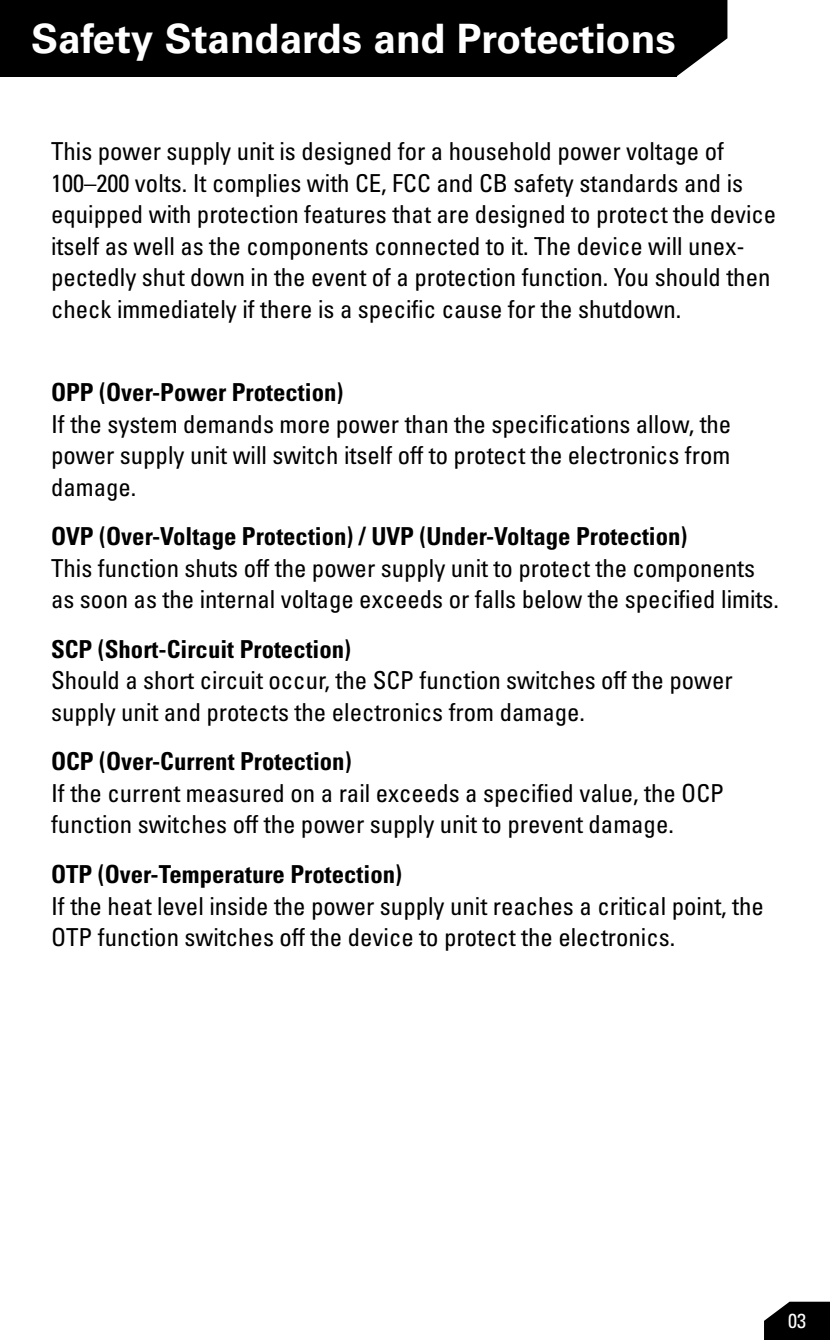
<style>
.page{position:relative;width:830px;height:1340px;background:#fff}
.page>*{position:absolute;margin:0;border:0;box-sizing:border-box;transform-origin:0 0}
.t1{font:700 40.5px "Univers LTCYR 65";color:#fff}
.t2{font:condensed 24.75px/31.5px "Univers LTCYR 57";color:#000}
.t3{font:24.75px "Univers LTCYR 67 Bold Cond";color:#000}
.t4{font:condensed 20.25px "Univers LTCYR 57";color:#fff}
.s1{font-family:"Univers LTCYR 67 Bold Cond";font-stretch:normal}
</style>
<div class="page">
<div style="left:0;top:0;width:676px;height:77px;background:#000"></div>
<svg style="left:676px;top:0;width:51px;height:77px"></svg>
<svg style="left:764px;top:1301px;width:65px;height:38px;background:#1e1e1e"></svg>
<p class="t1" style="left:31px;top:10px;width:645px">Safety Standards and Protections</p>
<p class="t2" style="left:51px;top:135px;width:726px">This power supply unit is designed for a household power voltage of 100–200 volts. It complies with CE, FCC and CB safety standards and is equipped with protection features that are designed to protect the device itself as well as the components connected to it. The device will unex&shy;pectedly shut down in the event of a protection function. You should then check immediately if there is a specific cause for the shutdown.</p>
<p class="t3" style="left:51px;top:377px;width:293px">OPP (Over-Power Protection)</p>
<p class="t2" style="left:51px;top:407px;width:681px;text-align:justify">If the system demands more power than the specifications allow, the power supply unit will switch itself off to protect the electronics from damage.</p>
<p class="t2" style="left:51px;top:520px;width:729px"><span class="s1">OVP (Over-Voltage Protection) / UVP (Under-Voltage Protection)<br></span>This function shuts off the power supply unit to protect the components as soon as the internal voltage exceeds or falls below the specified limits.</p>
<p class="t3" style="left:51px;top:634px;width:301px">SCP (Short-Circuit Protection)</p>
<p class="t2" style="left:51px;top:664px;width:682px">Should a short circuit occur, the SCP function switches off the power supply unit and protects the electronics from damage.</p>
<p class="t3" style="left:51px;top:746px;width:302px">OCP (Over-Current Protection)</p>
<p class="t2" style="left:51px;top:776px;width:674px">If the current measured on a rail exceeds a specified value, the OCP function switches off the power supply unit to prevent damage.</p>
<p class="t3" style="left:51px;top:859px;width:352px">OTP (Over-Temperature Protection)</p>
<p class="t2" style="left:51px;top:889px;width:714px">If the heat level inside the power supply unit reaches a critical point, the<br>OTP function switches off the device to protect the electronics.</p>
<p class="t4" style="left:787px;top:1308px;width:19px">03</p>
</div>
